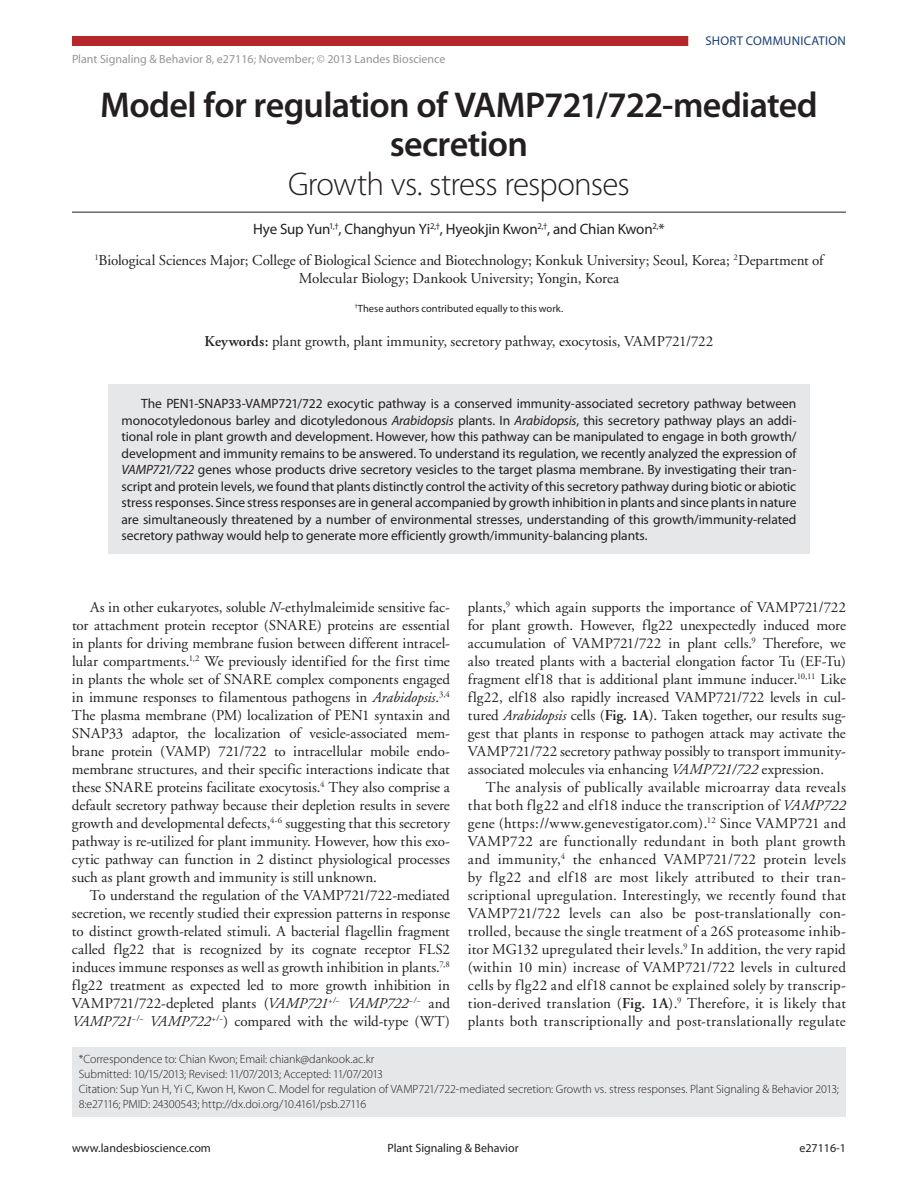
<style>
.page{position:relative;width:918px;height:1188px;background:#fff}
.page>*{position:absolute;margin:0;border:0;box-sizing:border-box;transform-origin:0 0}
.t1{font:600 36px/39px "Myriad Pro";letter-spacing:-.02em;color:#231f20;text-align:center}
.t2{font:300 33px "Myriad Pro";letter-spacing:-.025em;color:#231f20}
.t3{font:15px/18px "Adobe Garamond";color:#231f20;text-align:justify}
.t4{font:15px "Myriad Pro";letter-spacing:-.015em;color:#231f20}
.t5{font:13.5px/16.5px "Myriad Pro";letter-spacing:-.005em;color:#231f20;text-align:justify}
.t6{font:12.75px "Myriad Pro";letter-spacing:.02em;color:#193f7c}
.t7{font:300 12px/15px "Myriad Pro";letter-spacing:-.01em;color:#231f20}
.t8{font:12px "Myriad Pro";color:#939598}
.t9{font:12px "Myriad Pro";color:#231f20}
.t10{font:10.5px "Myriad Pro";color:#231f20}
.s1{font-weight:600}
.s2{font-style:italic}
</style>
<div class="page">
<div style="left:72px;top:36px;width:774px;height:10px;background:#b7262b"></div>
<div style="left:688px;top:36px;width:158px;height:10px;background:#fff"></div>
<div style="left:72px;top:1048px;width:774px;height:69px;background:#e6e7e9"></div>
<hr style="left:72px;top:212px;width:774px;height:1px;background:#231f20">
<div style="left:108px;top:384px;width:702px;height:170px;background:#e6e7e9"></div>
<p class="t8" style="left:72px;top:52px;width:375px">Plant Signaling &amp; Behavior 8, e27116; November; © 2013 Landes Bioscience</p>
<p class="t6" style="left:705px;top:33px;width:142px">Short Communication</p>
<h1 class="t1" style="left:100px;top:85px;width:719px">Model for regulation of VAMP721/722-mediated secretion</h1>
<h2 class="t2" style="left:288px;top:164px;width:343px">Growth vs. stress responses</h2>
<p class="t4" style="left:253px;top:219px;width:413px">Hye Sup Yun<sup>1,†</sup>, Changhyun Yi<sup>2,†</sup>, Hyeokjin Kwon<sup>2,†</sup>, and Chian Kwon<sup>2,</sup>*</p>
<p class="t3" style="left:94px;top:252px;width:731px;text-align:center"><sup>1</sup>Biological Sciences Major; College of Biological Science and Biotechnology; Konkuk University; Seoul, Korea; <sup>2</sup>Department of<br>Molecular Biology; Dankook University; Yongin, Korea</p>
<p class="t10" style="left:355px;top:302px;width:210px"><sup>†</sup>These authors contributed equally to this work.</p>
<p class="t3" style="left:205px;top:333px;width:510px"><span class="s1">Keywords:</span> plant growth, plant immunity, secretory pathway, exocytosis, VAMP721/722</p>
<p class="t5" style="left:121px;top:395px;width:677px;text-indent:20px">The PEN1-SNAP33-VAM P721/722 exocytic pathway is a conserved immunity-associated secretory pathway between monocotyledonous barley and dicotyledonous <span class="s2">Arabidopsis</span> plants. In <span class="s2">Arabidopsis</span>, this secretory pathway plays an addi&shy;tional role in plant growth and development. However, how this pathway can be manipulated to engage in both growth/ development and immunity remains to be answered. To understand its regulation, we recently analyzed the expression of <span class="s2">VAMP721/722</span> genes whose products drive secretory vesicles to the target plasma membrane. By investigating their tran&shy;script and protein levels, we found that plants distinctly control the activity of this secretory pathway during biotic or abiotic stress responses. Since stress responses are in general accompanied by growth inhibition in plants and since plants in nature are simultaneously threatened by a number of environmental stresses, understanding of this growth/immunity-related secretory pathway would help to generate more efficiently growth/immunity-balancing plants.</p>
<p class="t3" style="left:72px;top:599px;width:380px;text-indent:18px">As in other eukaryotes, soluble <span class="s2">N</span>-ethylmaleimide sensitive fac&shy;tor attachment protein receptor (SNARE) proteins are essential in plants for driving membrane fusion between different intracel&shy;lular compartments.<sup>1,2</sup> We previously identified for the first time in plants the whole set of SNARE complex components engaged in immune responses to filamentous pathogens in <span class="s2">Arabidopsis</span>.<sup>3,4<br></sup>The plasma membrane (PM) localization of PEN1 syntaxin and SNAP33 adaptor, the localization of vesicle-associated mem&shy;brane protein (VAMP) 721/722 to intracellular mobile endo&shy;membrane structures, and their specific interactions indicate that these SNARE proteins facilitate exocytosis.<sup>4</sup> They also comprise a default secretory pathway because their depletion results in severe growth and developmental defects,<sup>4-6</sup> suggesting that this secretory pathway is re-utilized for plant immunity. However, how this exo&shy;cytic pathway can function in 2 distinct physiological processes such as plant growth and immunity is still unknown.</p>
<p class="t3" style="left:72px;top:887px;width:379px;text-indent:18px">To understand the regulation of the VAMP721/722-mediated secretion, we recently studied their expression patterns in response to distinct growth-related stimuli. A bacterial flagellin fragment called flg22 that is recognized by its cognate receptor FLS2 induces immune responses as well as growth inhibition in plants.<sup>7,8 </sup>flg22 treatment as expected led to more growth inhibition in VAMP721/722-depleted plants (<span class="s2">VAMP721</span><sup>+/</sup><sup>−</sup> <span class="s2">VAMP722</span><sup>−</sup><sup>/</sup><sup>−</sup> and <span class="s2">VAMP721</span><sup>−</sup><sup>/</sup><sup>−</sup> <span class="s2">VAMP722</span><sup>+/</sup><sup>−</sup>) compared with the wild-type (WT)</p>
<p class="t3" style="left:468px;top:599px;width:379px">plants,<sup>9</sup> which again supports the importance of VAMP721/722 for plant growth. However, flg22 unexpectedly induced more accumulation of VAMP721/722 in plant cells.<sup>9</sup> Therefore, we also treated plants with a bacterial elongation factor Tu (EF-Tu) fragment elf18 that is additional plant immune inducer.<sup>10,11</sup> Like flg22, elf18 also rapidly increased VAMP721/722 levels in cul&shy;tured <span class="s2">Arabidopsis</span> cells (<span class="s1">Fig. 1A</span>). Taken together, our results sug&shy;gest that plants in response to pathogen attack may activate the VAMP721/722 secretory pathway possibly to transport immunity&shy;associated molecules via enhancing <span class="s2">VAMP721/722</span> expression.</p>
<p class="t3" style="left:468px;top:779px;width:379px;text-indent:18px">The analysis of publically available microarray data reveals that both flg22 and elf18 induce the transcription of <span class="s2">VAMP722 </span>gene (https://www.genevestigator.com).<sup>12</sup> Since VAMP721 and VAMP722 are functionally redundant in both plant growth and immunity,<sup>4</sup> the enhanced VAMP721/722 protein levels by flg22 and elf18 are most likely attributed to their tran&shy;scriptional upregulation. Interestingly, we recently found that VAMP721/722 levels can also be post-translationally con&shy;trolled, because the single treatment of a 26S proteasome inhib&shy;itor MG132 upregulated their levels.<sup>9</sup> In addition, the very rapid (within 10 min) increase of VAMP721/722 levels in cultured cells by flg22 and elf18 cannot be explained solely by transcrip&shy;tion-derived translation (<span class="s1">Fig. 1A</span>).<sup>9</sup> Therefore, it is likely that plants both transcriptionally and post-translationally regulate</p>
<p class="t7" style="left:79px;top:1052px;width:762px">*Correspondence to: Chian Kwon; Email: chiank@dankook.ac.kr<br>Submitted: 10/15/2013; Revised: 11/07/2013; Accepted: 11/07/2013<br>Citation: Sup Yun H, Yi C, Kwon H, Kwon C. Model for regulation of VAMP721/722-mediated secretion: Growth vs. stress responses. Plant Signaling &amp; Behavior 2013; 8:e27116; PMID: 24300543; http://dx.doi.org/10.4161/psb.27116</p>
<p class="t9" style="left:72px;top:1141px;width:140px">www.landesbioscience.com</p>
<p class="t9" style="left:387px;top:1141px;width:133px">Plant Signaling &amp; Behavior</p>
<p class="t9" style="left:799px;top:1141px;width:48px">e27116-1</p>
</div>
